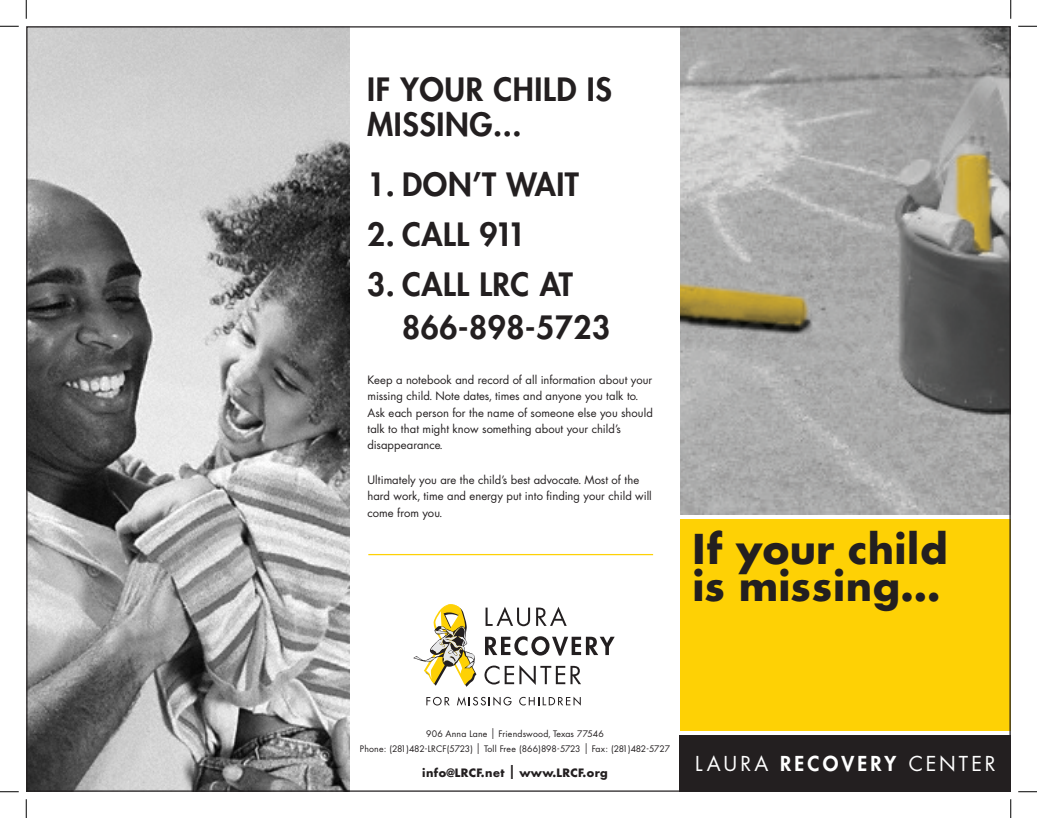
<style>
.page{position:relative;width:1037px;height:818px;background:#fff}
.page>*{position:absolute;margin:0;border:0;box-sizing:border-box;transform-origin:0 0}
.t1{font:700 40px "Futura";letter-spacing:.015em;color:#231f20}
.t2{font:800 31.25px "Futura";letter-spacing:.02em;color:#231f20}
.t3{font:800 20px "Futura";letter-spacing:.16em;color:#fff}
.t4{font:20px "Futura";letter-spacing:.13em;color:#fff}
.t5{font:11.25px/16.2px "Futura";color:#231f20}
.t6{font:700 11.25px "Futura";letter-spacing:.03em;color:#231f20}
.t7{font:8.75px "Futura";letter-spacing:-.03em;color:#231f20}
.t8{font:8.75px "Futura";letter-spacing:.01em;color:#231f20}
.s1{font-size:13.12px}
.s2{font-size:16.88px}
.s3{font-weight:400}
</style>
<div class="page">
<div style="left:680px;top:519px;width:331px;height:211px;background:#fed105"></div>
<img style="left:680px;top:28px;width:329px;height:486px">
<div style="left:679px;top:735px;width:332px;height:56px;background:#231f20"></div>
<img style="left:28px;top:28px;width:321px;height:761px">
<svg style="left:426px;top:696px;width:24px;height:9px"></svg>
<svg style="left:457px;top:696px;width:55px;height:9px"></svg>
<svg style="left:519px;top:696px;width:62px;height:9px"></svg>
<svg style="left:485px;top:607px;width:45px;height:19px"></svg>
<svg style="left:536px;top:607px;width:31px;height:19px"></svg>
<svg style="left:485px;top:636px;width:130px;height:19px"></svg>
<svg style="left:484px;top:665px;width:15px;height:19px"></svg>
<svg style="left:505px;top:665px;width:76px;height:20px"></svg>
<svg style="left:413px;top:604px;width:63px;height:82px"></svg>
<hr style="left:368px;top:554px;width:285px;height:1px;background:#fed105">
<svg style="left:0;top:25px;width:19px;height:2px"></svg>
<svg style="left:1018px;top:25px;width:19px;height:2px"></svg>
<svg style="left:0;top:791px;width:19px;height:1px"></svg>
<svg style="left:1018px;top:791px;width:19px;height:1px"></svg>
<svg style="left:25px;top:0;width:2px;height:19px"></svg>
<svg style="left:25px;top:799px;width:2px;height:19px"></svg>
<svg style="left:1010px;top:0;width:1px;height:19px"></svg>
<svg style="left:1010px;top:799px;width:1px;height:19px"></svg>
<p class="t2" style="left:367px;top:69px;width:246px">IF YOUR CHILD IS</p>
<p class="t2" style="left:367px;top:104px;width:156px">MISSING...</p>
<p class="t2" style="left:367px;top:164px;width:213px">1. DON ’T WAIT</p>
<p class="t2" style="left:367px;top:214px;width:160px">2. CALL 911</p>
<p class="t2" style="left:367px;top:264px;width:207px">3. CALL LRC AT</p>
<p class="t2" style="left:402px;top:306px;width:210px">866-898-5723</p>
<p class="t5" style="left:368px;top:371px;width:286px">Keep a notebook and record of all information about your missing child. Note dates, times and anyone you talk to.</p>
<p class="t5" style="left:368px;top:404px;width:287px">Ask each person for the name of someone else you should talk to that might know something about your child’s</p>
<p class="t5" style="left:368px;top:436px;width:77px">disappearance.</p>
<p class="t5" style="left:368px;top:471px;width:273px">Ultimately you are the child’s best advocate. Most of the</p>
<p class="t5" style="left:368px;top:488px;width:286px">hard work, time and energy put into finding your child will come from you.</p>
<p class="t1" style="left:692px;top:521px;width:257px">If your child</p>
<p class="t1" style="left:692px;top:558px;width:249px">is missing…</p>
<p class="t8" style="left:426px;top:727px;width:179px">906 Anna Lane <span class="s1">|</span> Friendswood, Texas 77546</p>
<p class="t7" style="left:360px;top:742px;width:312px">Phone: (281)482-LRCF(5723) <span class="s1">|</span> Toll Free (866)898-5723 <span class="s1">|</span> Fax: (281)482-5727</p>
<p class="t6" style="left:422px;top:764px;width:187px">info@LRCF.net <span class="s2">|</span> www.LRCF.org</p>
<p class="t3" style="left:695px;top:750px;width:189px"><span class="s3">Lau ra</span> RECO VERY</p>
<p class="t4" style="left:909px;top:750px;width:88px">Cen ter</p>
</div>
